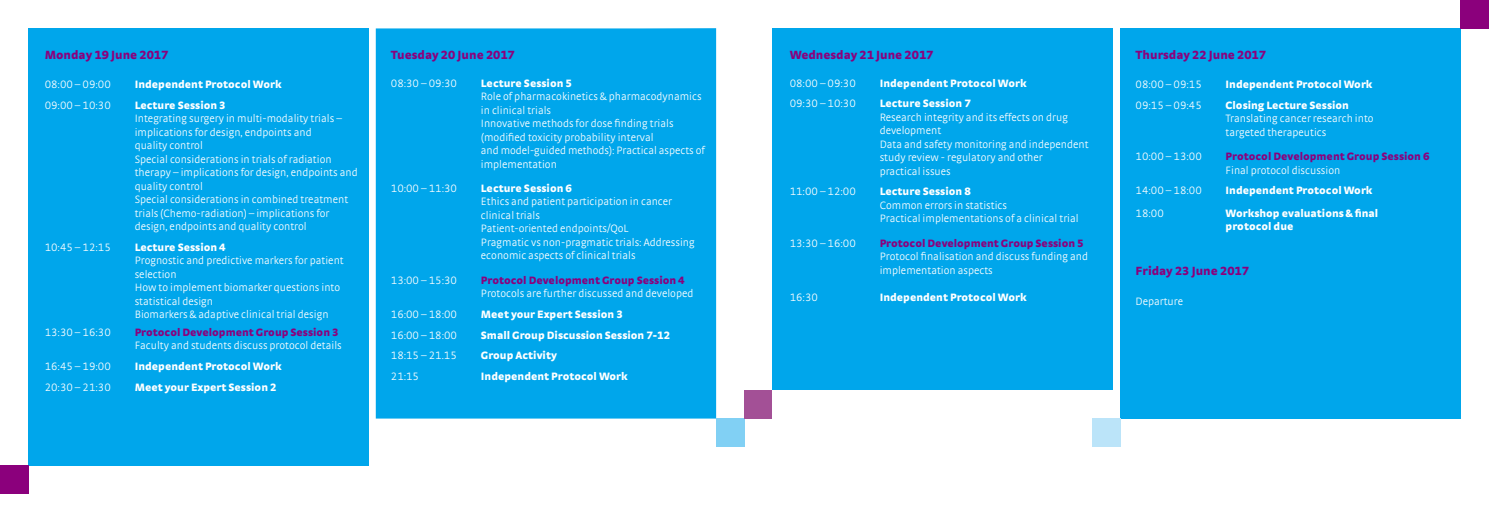
<style>
.page{position:relative;width:1489px;height:525px;background:#fff}
.page>*{position:absolute;margin:0;border:0;box-sizing:border-box;transform-origin:0 0}
.t1{font:900 12.5px "Strada OT";color:#8b007c}
.t2{font:300 11.25px/13.5px "Strada OT";color:#fff}
.t3{font:900 11.25px/13.5px "Strada OT";color:#fff}
.t4{font:900 11.25px "Strada OT";color:#8b007c}
</style>
<div class="page">
<div style="left:376px;top:28px;width:340px;height:390px;background:#00a6eb"></div>
<div style="left:1120px;top:28px;width:340px;height:390px;background:#00a6eb"></div>
<div style="left:28px;top:28px;width:341px;height:437px;background:#00a6eb"></div>
<div style="left:772px;top:28px;width:341px;height:362px;background:#00a6eb"></div>
<div style="left:716px;top:418px;width:28px;height:28px;background:#81d0f4"></div>
<div style="left:0;top:465px;width:28px;height:28px;background:#8b007c"></div>
<div style="left:744px;top:390px;width:28px;height:28px;background:#a35096"></div>
<div style="left:1460px;top:0;width:28px;height:28px;background:#8b007c"></div>
<div style="left:1091px;top:418px;width:29px;height:28px;background:#bbe4f9"></div>
<p class="t1" style="left:45px;top:48px;width:125px">Monday 19 June 2017</p>
<p class="t2" style="left:45px;top:78px;width:68px">08:00 – 09:00</p>
<p class="t3" style="left:135px;top:77px;width:148px">Independent Protocol Work</p>
<p class="t2" style="left:45px;top:98px;width:68px">09:00 – 10:30</p>
<p class="t3" style="left:135px;top:98px;width:93px">Lecture Session 3</p>
<p class="t2" style="left:135px;top:112px;width:224px">Integrating surgery in multi-modality trials – implications for design, endpoints and<br>quality control<br>Special considerations in trials of radiation therapy – implications for design, endpoints and quality control<br>Special considerations in combined treatment trials (Chemo-radiation) – implications for design, endpoints and quality control</p>
<p class="t2" style="left:45px;top:240px;width:68px">10:45 – 12:15</p>
<p class="t3" style="left:135px;top:240px;width:93px">Lecture Session 4</p>
<p class="t2" style="left:135px;top:254px;width:210px">Prognostic and predictive markers for patient selection<br>How to implement biomarker questions into statistical design<br>Biomarkers &amp; adaptive clinical trial design</p>
<p class="t2" style="left:45px;top:325px;width:68px">13:30 – 16:30</p>
<p class="t4" style="left:135px;top:325px;width:205px">Protocol Development Group Session 3</p>
<p class="t2" style="left:135px;top:339px;width:208px">Faculty and students discuss protocol details</p>
<p class="t2" style="left:45px;top:359px;width:68px">16:45 – 19:00</p>
<p class="t3" style="left:135px;top:359px;width:148px">Independent Protocol Work</p>
<p class="t2" style="left:45px;top:380px;width:68px">20:30 – 21:30</p>
<p class="t3" style="left:135px;top:380px;width:143px">Meet your Expert Session 2</p>
<p class="t1" style="left:391px;top:48px;width:125px">Tuesday 20 June 2017</p>
<p class="t2" style="left:391px;top:76px;width:68px">08:30 – 09:30</p>
<p class="t3" style="left:481px;top:76px;width:93px">Lecture Session 5</p>
<p class="t2" style="left:481px;top:90px;width:225px">Role of pharmacokinetics &amp; pharmacodynamics in clinical trials<br>Innovative methods for dose finding trials (modified toxicity probability interval<br>and model-guided methods): Practical aspects of implementation</p>
<p class="t2" style="left:391px;top:181px;width:68px">10:00 – 11:30</p>
<p class="t3" style="left:481px;top:181px;width:93px">Lecture Session 6</p>
<p class="t2" style="left:481px;top:195px;width:215px">Ethics and patient participation in cancer clinical trials<br>Patient-oriented endpoints/QoL<br>Pragmatic vs non-pragmatic trials: Addressing economic aspects of clinical trials</p>
<p class="t2" style="left:391px;top:273px;width:68px">13:00 – 15:30</p>
<p class="t4" style="left:481px;top:273px;width:205px">Protocol Development Group Session 4</p>
<p class="t2" style="left:481px;top:287px;width:214px">Protocols are further discussed and developed</p>
<p class="t2" style="left:391px;top:307px;width:68px">16:00 – 18:00</p>
<p class="t3" style="left:481px;top:307px;width:143px">Meet your Expert Session 3</p>
<p class="t2" style="left:391px;top:328px;width:68px">16:00 – 18:00</p>
<p class="t3" style="left:481px;top:328px;width:191px">Small Group Discussion Session 7-12</p>
<p class="t2" style="left:391px;top:349px;width:68px">18:15 – 21.15</p>
<p class="t3" style="left:481px;top:348px;width:77px">Group Activity</p>
<p class="t2" style="left:391px;top:369px;width:30px">21:15</p>
<p class="t3" style="left:481px;top:369px;width:148px">Independent Protocol Work</p>
<p class="t1" style="left:789px;top:48px;width:145px">Wednesday 21 June 2017</p>
<p class="t2" style="left:789px;top:76px;width:68px">08:00 – 09:30</p>
<p class="t3" style="left:879px;top:76px;width:148px">Independent Protocol Work</p>
<p class="t2" style="left:789px;top:97px;width:68px">09:30 – 10:30</p>
<p class="t3" style="left:879px;top:96px;width:93px">Lecture Session 7</p>
<p class="t2" style="left:879px;top:110px;width:210px">Research integrity and its effects on drug development<br>Data and safety monitoring and independent study review - regulatory and other<br>practical issues</p>
<p class="t2" style="left:789px;top:185px;width:68px">11:00 – 12:00</p>
<p class="t3" style="left:879px;top:184px;width:93px">Lecture Session 8</p>
<p class="t2" style="left:879px;top:198px;width:200px">Common errors in statistics<br>Practical implementations of a clinical trial</p>
<p class="t2" style="left:789px;top:236px;width:68px">13:30 – 16:00</p>
<p class="t4" style="left:879px;top:236px;width:205px">Protocol Development Group Session 5</p>
<p class="t2" style="left:879px;top:250px;width:210px">Protocol finalisation and discuss funding and implementation aspects</p>
<p class="t2" style="left:789px;top:290px;width:30px">16:30</p>
<p class="t3" style="left:879px;top:290px;width:148px">Independent Protocol Work</p>
<p class="t1" style="left:1135px;top:48px;width:132px">Thursday 22 June 2017</p>
<p class="t2" style="left:1135px;top:78px;width:68px">08:00 – 09:15</p>
<p class="t3" style="left:1225px;top:77px;width:148px">Independent Protocol Work</p>
<p class="t2" style="left:1135px;top:98px;width:68px">09:15 – 09:45</p>
<p class="t3" style="left:1225px;top:98px;width:125px">Closing Lecture Session</p>
<p class="t2" style="left:1225px;top:112px;width:149px">Translating cancer research into targeted therapeutics</p>
<p class="t2" style="left:1135px;top:150px;width:68px">10:00 – 13:00</p>
<p class="t4" style="left:1225px;top:149px;width:205px">Protocol Development Group Session 6</p>
<p class="t2" style="left:1225px;top:163px;width:116px">Final protocol discussion</p>
<p class="t2" style="left:1135px;top:184px;width:68px">14:00 – 18:00</p>
<p class="t3" style="left:1225px;top:183px;width:148px">Independent Protocol Work</p>
<p class="t2" style="left:1135px;top:206px;width:30px">18:00</p>
<p class="t3" style="left:1225px;top:206px;width:154px">Workshop evaluations &amp; final protocol due</p>
<p class="t1" style="left:1135px;top:263px;width:115px">Friday 23 June 2017</p>
<p class="t2" style="left:1135px;top:294px;width:49px">Departure</p>
</div>
